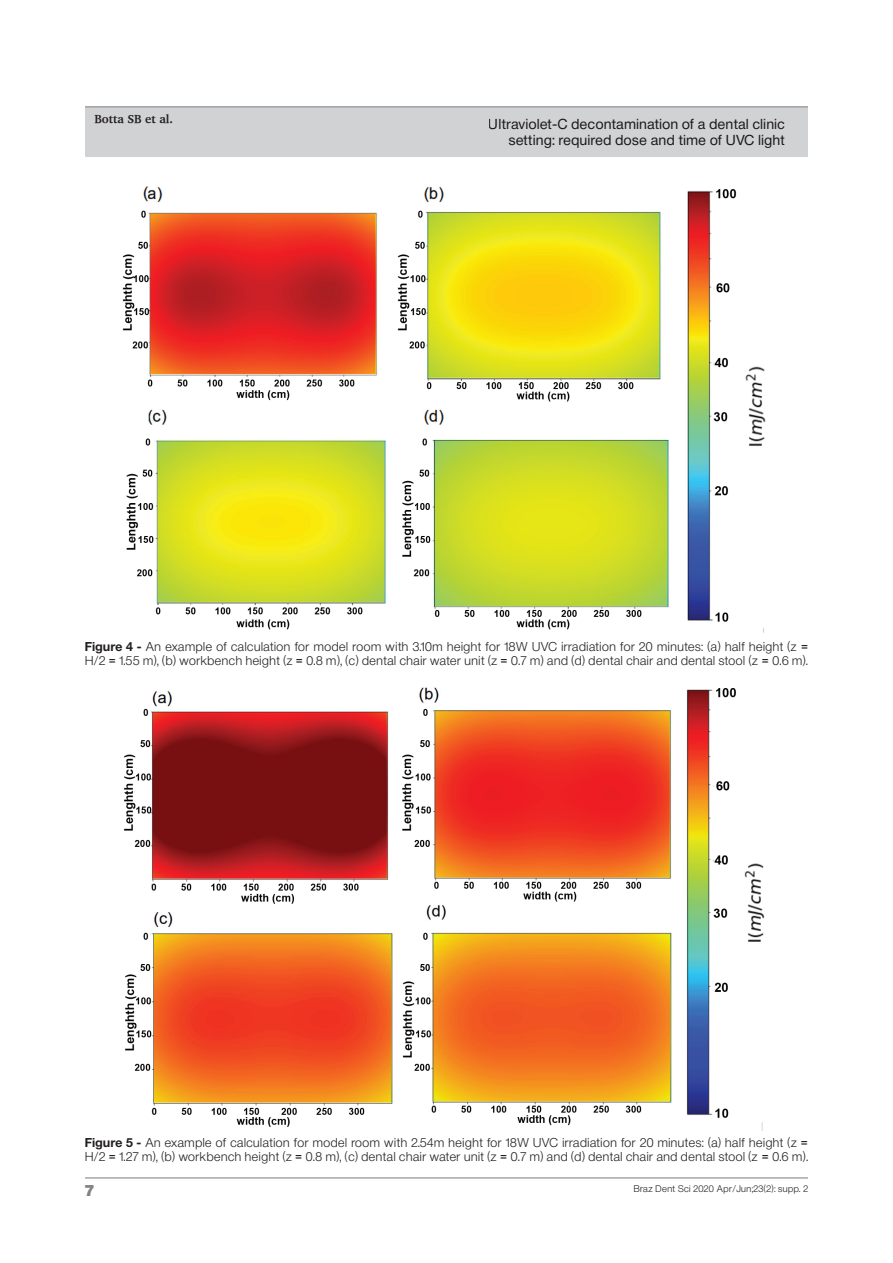
<style>
.page{position:relative;width:893px;height:1263px;background:#fff}
.page>*{position:absolute;margin:0;border:0;box-sizing:border-box;transform-origin:0 0}
.t1{font:15px "Sh Europa Nr 2 Ultra";color:#808285}
.t2{font:13.5px/16.2px "Sh Europa Nr 2";letter-spacing:.05em;color:#231f20;text-align:right}
.t3{font:12px/14.4px "Sh Europa Nr 2 Light";letter-spacing:.05em;color:#231f20}
.t4{font:700 12px "Charter";color:#231f20}
.t5{font:9px "Sh Europa Nr 2 Light";letter-spacing:.05em;color:#231f20}
.s1{font-family:"Sh Europa Nr 2";font-weight:700}
.s2{font-family:"Arial"}
</style>
<div class="page">
<div style="left:85px;top:107px;width:723px;height:50px;background:#d1d2d4"></div>
<hr style="left:85px;top:106px;width:723px;height:1px;background:#808285">
<hr style="left:85px;top:1177px;width:723px;height:1px;background:#808285">
<img style="left:122px;top:186px;width:644px;height:447px">
<img style="left:124px;top:687px;width:641px;height:443px">
<p class="t4" style="left:94px;top:111px;width:80px">Botta SB et al.</p>
<p class="t2" style="left:489px;top:116px;width:297px">Ultraviolet-C decontamination of a dental clinic setting: required dose and time of UVC light</p>
<p class="t3" style="left:85px;top:639px;width:724px"><span class="s1">Figure 4 -</span> An example of calculation for model room with 3.10m height for 18W UVC irradiation for 20 minutes: (a) half height (z <span class="s2">=<br></span>H/2 <span class="s2">=</span> 1.55 m), (b) workbench height (z <span class="s2">=</span> 0.8 m), (c) dental chair water unit (z <span class="s2">=</span> 0.7 m) and (d) dental chair and dental stool (z <span class="s2">=</span> 0.6 m).</p>
<p class="t3" style="left:85px;top:1135px;width:724px"><span class="s1">Figure 5 -</span> An example of calculation for model room with 2.54m height for 18W UVC irradiation for 20 minutes: (a) half height (z <span class="s2">=<br></span>H/2 <span class="s2">=</span> 1.27 m), (b) workbench height (z <span class="s2">=</span> 0.8 m), (c) dental chair water unit (z <span class="s2">=</span> 0.7 m) and (d) dental chair and dental stool (z <span class="s2">=</span> 0.6 m).</p>
<p class="t1" style="left:85px;top:1182px;width:10px">7</p>
<p class="t5" style="left:634px;top:1183px;width:175px">Braz Dent Sci 2020 Apr/Jun;23(2): supp. 2</p>
</div>
